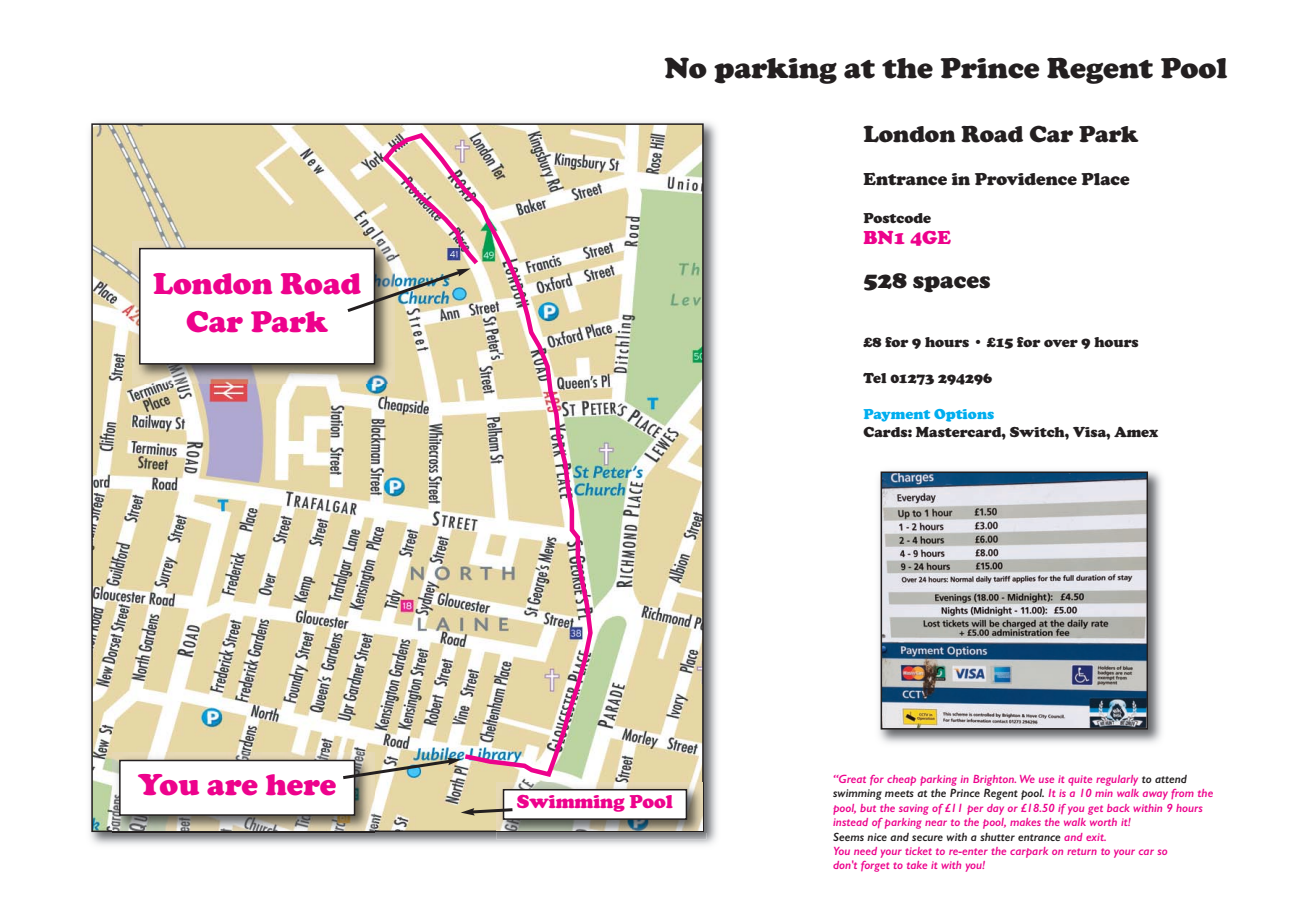
<style>
.page{position:relative;width:1289px;height:919px;background:#fff}
.page>*{position:absolute;margin:0;border:0;box-sizing:border-box;transform-origin:0 0}
.t1{font:900 31.2px/37.3px "Cooper";color:#ed028c;text-align:center}
.t2{font:900 30px "Cooper";color:#231f20}
.t3{font:900 24px "Cooper";color:#231f20}
.t4{font:900 19.5px "Cooper";color:#ed028c}
.t5{font:900 18px "Cooper";color:#231f20}
.t6{font:900 15px "Cooper";color:#231f20}
.t7{font:900 15px "Cooper";color:#00aeef}
.t8{font:italic 600 12px/14.4px "Gill Sans";color:#ed028c}
.s1{color:#231f20}
</style>
<div class="page">
<img style="left:89px;top:122px;width:628px;height:723px">
<img style="left:94px;top:126px;width:606px;height:703px">
<img style="left:878px;top:470px;width:284px;height:274px">
<img style="left:883px;top:474px;width:261px;height:252px">
<div style="left:880px;top:471px;width:267px;height:258px;border:2px solid #231f20"></div>
<img style="left:112px;top:752px;width:263px;height:83px">
<div style="left:120px;top:760px;width:234px;height:55px;background:#fff"></div>
<div style="left:119px;top:759px;width:236px;height:56px;border:2px solid #231f20"></div>
<img style="left:496px;top:782px;width:210px;height:57px">
<div style="left:503px;top:789px;width:183px;height:30px;background:#fff"></div>
<div style="left:503px;top:788px;width:184px;height:31px;border:2px solid #231f20"></div>
<img style="left:132px;top:241px;width:247px;height:143px">
<div style="left:140px;top:248px;width:234px;height:116px;background:#fff"></div>
<div style="left:139px;top:248px;width:236px;height:116px;border:2px solid #231f20"></div>
<svg style="left:340px;top:757px;width:121px;height:24px"></svg>
<svg style="left:347px;top:268px;width:32px;height:46px"></svg>
<svg style="left:379px;top:130px;width:216px;height:649px"></svg>
<svg style="left:460px;top:806px;width:53px;height:9px"></svg>
<h1 class="t1" style="left:153px;top:265px;width:209px">London Road<br>Car Park</h1>
<h1 class="t1" style="left:138px;top:765px;width:199px">You are here</h1>
<h2 class="t2" style="left:664px;top:50px;width:564px">No parking at the Prince Regent Pool</h2>
<h3 class="t3" style="left:863px;top:120px;width:276px">London Road Car Park</h3>
<h3 class="t5" style="left:863px;top:168px;width:267px">Entrance in Providence Place</h3>
<p class="t6" style="left:863px;top:208px;width:69px">Postcode</p>
<h3 class="t4" style="left:863px;top:225px;width:89px">BN1 4GE</h3>
<h3 class="t3" style="left:863px;top:266px;width:129px">528 spaces</h3>
<h3 class="t4" style="left:517px;top:789px;width:157px">Swimming Pool</h3>
<p class="t6" style="left:863px;top:333px;width:277px">£8 for 9 hours • £15 for over 9 hours</p>
<p class="t6" style="left:863px;top:369px;width:130px">Tel 01273 294296</p>
<p class="t7" style="left:863px;top:405px;width:132px">Payment Options</p>
<p class="t6" style="left:863px;top:423px;width:296px">Cards: Mastercard, Switch, Visa, Amex</p>
<p class="t8" style="left:833px;top:771px;width:382px">“Great for cheap parking in Brighton. We use it quite regularly <span class="s1">to attend swimming meets at the Prince Regent pool.</span> It is a 10 min walk away from the pool, but the saving of £11 per day or £18.50 if you get back within 9 hours instead of parking near to the pool, makes the walk worth it!<br><span class="s1">Seems nice and secure with a shutter entrance</span> and exit.<br>You need your ticket to re-enter the carpark on return to your car so<br>don't forget to take it with you!</p>
</div>
